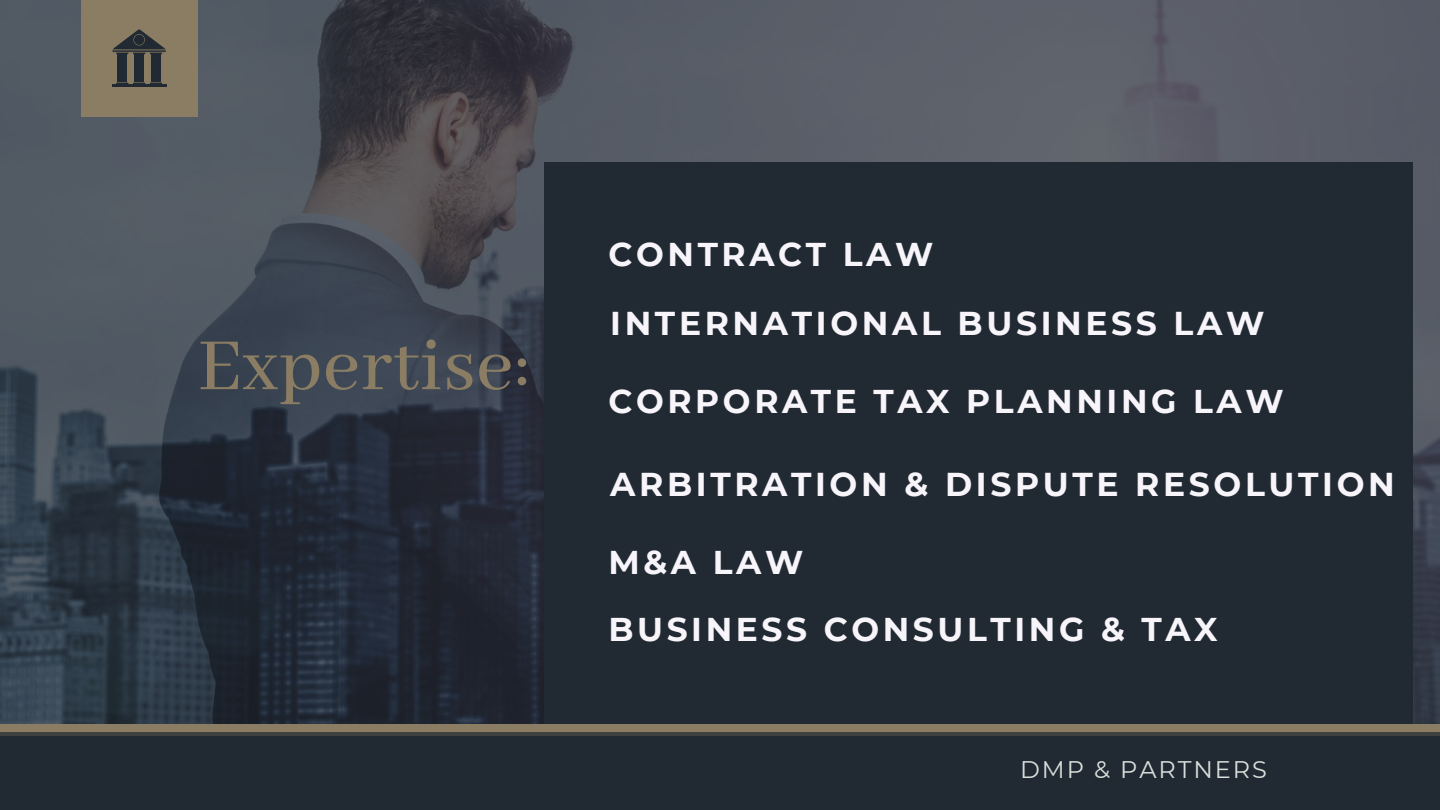
<style>
.page{position:relative;width:1440px;height:810px;background:#212932}
.page>*{position:absolute;margin:0;border:0;box-sizing:border-box;transform-origin:0 0}
.t1{font:500 81px "Abhaya Libre";letter-spacing:.01em;color:#8a7d63}
.t2{font:700 33px "Montserrat";letter-spacing:.11em;color:#f7f4fa}
.t3{font:700 32.9px "Montserrat";letter-spacing:.11em;color:#f7f4fa}
.t4{font:24px "Montserrat";letter-spacing:.08em;color:#d9dfdb}
</style>
<div class="page">
<svg style="left:0;top:731px;width:1440px;height:5px;background:#4e4d47"></svg>
<img style="left:0;top:0;width:1440px;height:724px">
<div style="left:81px;top:0;width:117px;height:117px;background:#8a7d63"></div>
<div style="left:118px;top:55px;width:9px;height:27px;background:#212932"></div>
<div style="left:135px;top:55px;width:9px;height:27px;background:#212932"></div>
<div style="left:151px;top:55px;width:10px;height:27px;background:#212932"></div>
<svg style="left:116px;top:83px;width:46px;height:1px"></svg>
<svg style="left:112px;top:30px;width:54px;height:24px"></svg>
<hr style="left:112px;top:50px;width:54px;height:1px;background:#212932">
<hr style="left:112px;top:85px;width:55px;height:2px;background:#212932">
<div style="left:545px;top:162px;width:868px;height:566px;background:#212932"></div>
<div style="left:0;top:724px;width:1440px;height:7px;background:#8a7d63"></div>
<p class="t1" style="left:198px;top:321px;width:334px">Expertise:</p>
<p class="t3" style="left:608px;top:234px;width:326px">CONTRACT LAW</p>
<p class="t2" style="left:610px;top:303px;width:656px">INTERNATIONAL BUSINESS LAW</p>
<p class="t3" style="left:608px;top:381px;width:677px">CORPORATE TAX PLANNING LAW</p>
<p class="t2" style="left:610px;top:464px;width:786px">ARBITRATION &amp; DISPUTE RESOLUTION</p>
<p class="t3" style="left:608px;top:542px;width:196px">M&amp;A LAW</p>
<p class="t3" style="left:608px;top:610px;width:611px">BUSINESS CONSULTING &amp; TAX</p>
<p class="t4" style="left:1020px;top:755px;width:248px">DMP &amp; PARTNERS</p>
</div>
